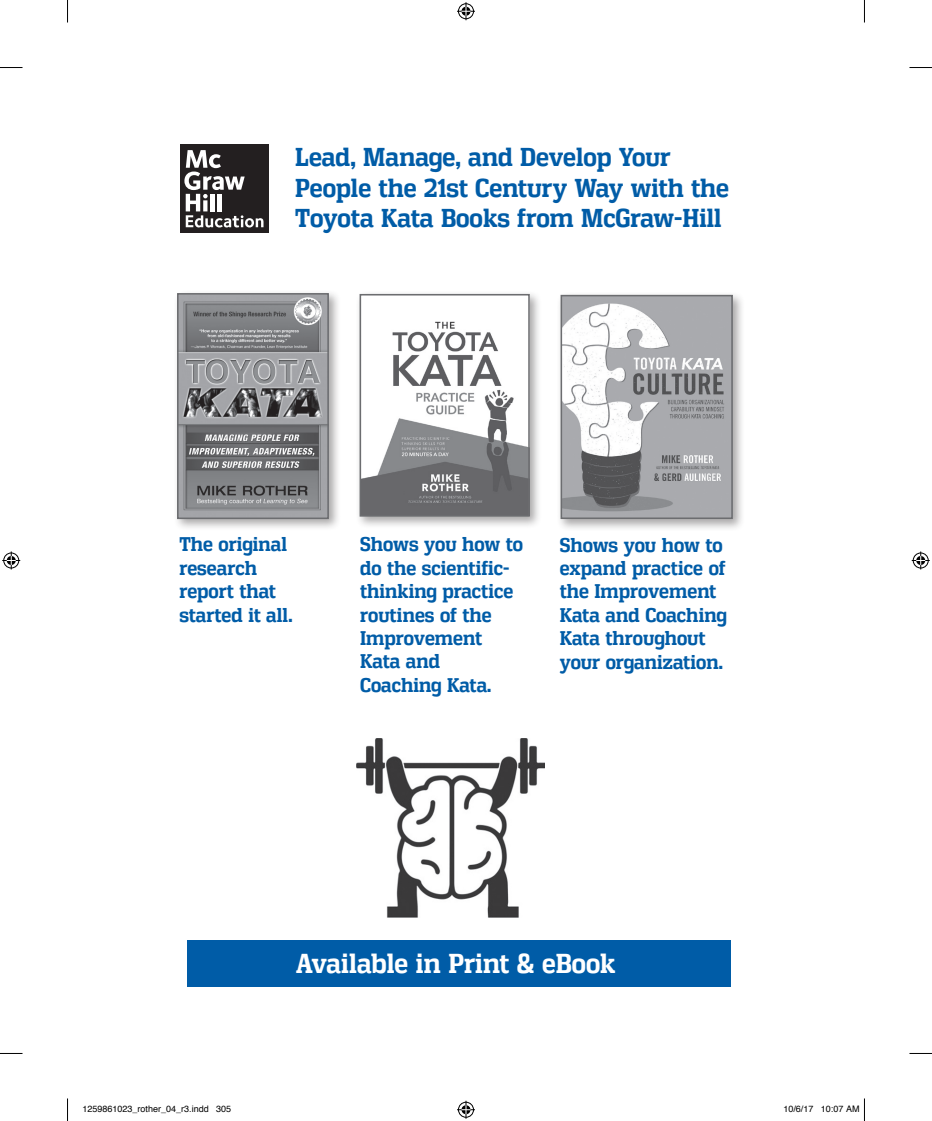
<style>
.page{position:relative;width:932px;height:1121px;background:#fff}
.page>*{position:absolute;margin:0;border:0;box-sizing:border-box;transform-origin:0 0}
.t1{font:700 27px "Vectipede Rg";color:#fff}
.t2{font:700 25.5px/30.9px "Vectipede Rg";color:#005ca7}
.t3{font:700 19.5px/23.4px "Vectipede Rg";color:#005ca7}
.t4{font:9px "Helvetica";color:#000}
</style>
<div class="page">
<div style="left:173px;top:289px;width:168px;height:242px;background:#231f20;opacity:.39"></div>
<img style="left:180px;top:296px;width:146px;height:220px">
<div style="left:177px;top:293px;width:152px;height:226px;border:2px solid #6c6d70"></div>
<div style="left:556px;top:291px;width:189px;height:240px;background:#231f20;opacity:.39"></div>
<img style="left:563px;top:298px;width:166px;height:218px">
<div style="left:560px;top:295px;width:172px;height:224px;border:2px solid #6c6d70"></div>
<div style="left:355px;top:290px;width:187px;height:239px;background:#231f20;opacity:.39"></div>
<img style="left:362px;top:297px;width:165px;height:216px">
<div style="left:359px;top:294px;width:171px;height:222px;border:2px solid #6c6d70"></div>
<div style="left:181px;top:144px;width:88px;height:88px;background:#231f20"></div>
<svg style="left:184px;top:150px;width:79px;height:77px"></svg>
<div style="left:187px;top:939px;width:543px;height:47px;background:#005ca7"></div>
<img style="left:357px;top:739px;width:187px;height:178px">
<svg style="left:0;top:67px;width:22px;height:1px"></svg>
<svg style="left:909px;top:67px;width:23px;height:1px"></svg>
<svg style="left:0;top:1053px;width:22px;height:1px"></svg>
<svg style="left:909px;top:1053px;width:23px;height:1px"></svg>
<svg style="left:67px;top:0;width:1px;height:22px"></svg>
<svg style="left:67px;top:1098px;width:1px;height:22px"></svg>
<svg style="left:864px;top:0;width:1px;height:22px"></svg>
<svg style="left:457px;top:2px;width:18px;height:18px"></svg>
<svg style="left:457px;top:1100px;width:18px;height:18px"></svg>
<svg style="left:2px;top:551px;width:18px;height:18px"></svg>
<svg style="left:911px;top:551px;width:18px;height:18px"></svg>
<svg style="left:864px;top:1098px;width:1px;height:22px"></svg>
<h2 class="t2" style="left:295px;top:141px;width:435px">Lead, Manage, and Develop Your<br>People the 21st Century Way with the<br>Toyota Kata Books from McGraw-Hill</h2>
<p class="t3" style="left:360px;top:532px;width:164px">Shows you how to do the scientific&shy;thinking practice routines of the<br>Improvement<br>Kata and<br>Coaching Kata.</p>
<p class="t3" style="left:179px;top:532px;width:114px">The original research report that started it all.</p>
<p class="t3" style="left:559px;top:533px;width:168px">Shows you how to expand practice of the Improvement<br>Kata and Coaching<br>Kata throughout your organization.</p>
<h1 class="t1" style="left:296px;top:947px;width:321px">Available in Print &amp; eBook</h1>
<p class="t4" style="left:82px;top:1105px;width:150px">1259861023_rother_04_r3.indd 305</p>
<p class="t4" style="left:783px;top:1105px;width:78px">10/6/17 10:07 AM</p>
</div>
